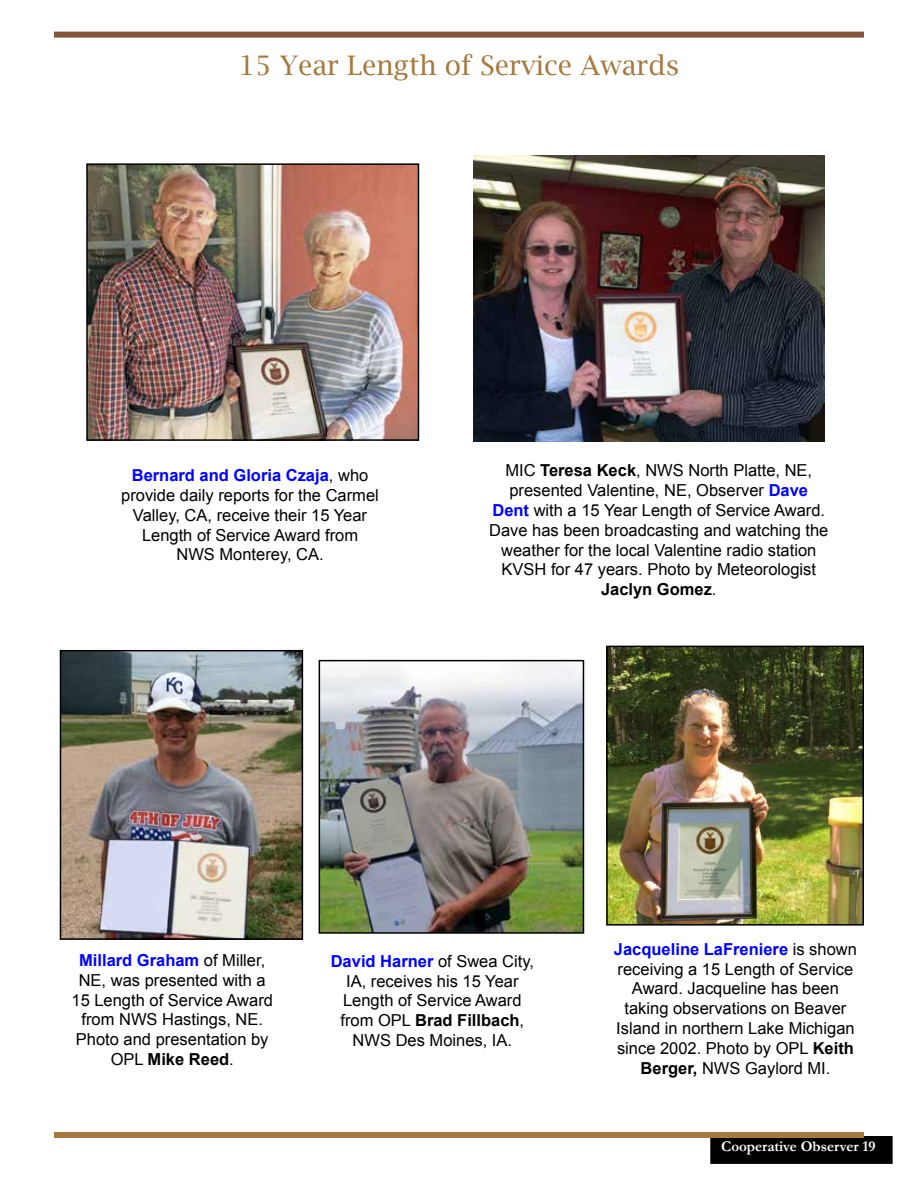
<style>
.page{position:relative;width:918px;height:1188px;background:#fff}
.page>*{position:absolute;margin:0;border:0;box-sizing:border-box;transform-origin:0 0}
.t1{font:27px "Lucida Bright";color:#a5793f}
.t2{font:16.5px/19.8px "Arial";color:#000;text-align:center}
.t3{font:700 15px "Garamond";color:#fff}
.s1{font-weight:700;color:#00f}
.s2{font-weight:700}
</style>
<div class="page">
<div style="left:711px;top:1137px;width:181px;height:26px;background:#000"></div>
<div style="left:710px;top:1136px;width:183px;height:28px;border:2px solid #000"></div>
<div style="left:54px;top:1132px;width:810px;height:6px;background:#a5793f"></div>
<img style="left:322px;top:663px;width:259px;height:268px">
<div style="left:319px;top:660px;width:265px;height:274px;border:2px solid #000"></div>
<img style="left:609px;top:649px;width:252px;height:274px">
<div style="left:606px;top:646px;width:258px;height:280px;border:2px solid #000"></div>
<img style="left:89px;top:166px;width:327px;height:272px">
<div style="left:86px;top:163px;width:333px;height:278px;border:2px solid #000"></div>
<img style="left:473px;top:156px;width:351px;height:286px">
<img style="left:63px;top:653px;width:237px;height:284px">
<div style="left:60px;top:650px;width:243px;height:290px;border:2px solid #000"></div>
<div style="left:54px;top:32px;width:810px;height:6px;background:#845339"></div>
<h1 class="t1" style="left:239px;top:50px;width:442px">15 Year Length of Service Awards</h1>
<p class="t2" style="left:121px;top:466px;width:259px"><span class="s1">Bernard and Gloria Czaja</span>, who provide daily reports for the Carmel<br>Valley, CA, receive their 15 Year<br>Length of Service Award from<br>NWS Monterey, CA.</p>
<p class="t2" style="left:489px;top:461px;width:341px">MIC <span class="s2">Teresa Keck</span>, NWS North Platte, NE, presented Valentine, NE, Observer <span class="s1">Dave Dent</span> with a 15 Year Length of Service Award.<br>Dave has been broadcasting and watching the weather for the local Valentine radio station KVSH for 47 years. Photo by Meteorologist <span class="s2">Jaclyn Gomez</span>.</p>
<p class="t2" style="left:72px;top:951px;width:203px"><span class="s1">Millard Graham</span> of Miller,<br>NE, was presented with a<br>15 Length of Service Award from NWS Hastings, NE.<br>Photo and presentation by<br>OPL <span class="s2">Mike Reed</span>.</p>
<p class="t2" style="left:331px;top:951px;width:205px"><span class="s1">David Harner</span> of Swea City,<br>IA, receives his 15 Year<br>Length of Service Award from OPL <span class="s2">Brad Fillbach</span>,<br>NWS Des Moines, IA.</p>
<p class="t2" style="left:614px;top:939px;width:245px"><span class="s1">Jacqueline LaFreniere</span> is shown receiving a 15 Length of Service<br>Award. Jacqueline has been taking observations on Beaver<br>Island in northern Lake Michigan since 2002. Photo by OPL <span class="s2">Keith<br>Berger,</span> NWS Gaylord MI.</p>
<p class="t3" style="left:721px;top:1136px;width:156px">Cooperative Observer 19</p>
</div>
